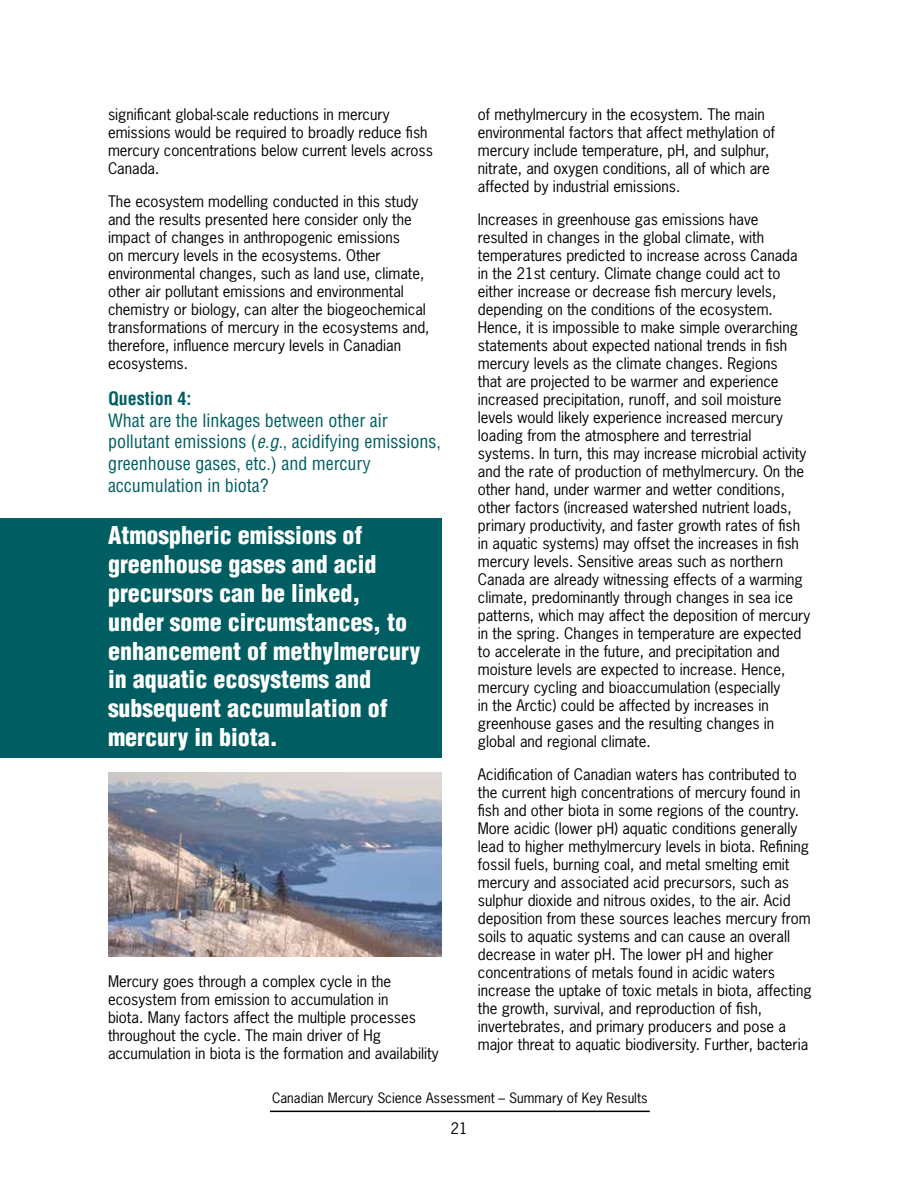
<style>
.page{position:relative;width:918px;height:1188px;background:#fff}
.page>*{position:absolute;margin:0;border:0;box-sizing:border-box;transform-origin:0 0}
.t1{font:900 condensed 24px/28.8px "Helvetica LT Std";color:#fff}
.t2{font:condensed 18px/21.6px "Helvetica LT Std";color:#005e62}
.t3{font:700 condensed 18px "Helvetica LT Std";color:#005e62}
.t4{font:15px/18px "News Gothic Std";color:#000}
.t5{font:13.5px "News Gothic Std";color:#000}
.s1{font-style:italic}
</style>
<div class="page">
<hr style="left:270px;top:1111px;width:380px;height:1px;background:#000">
<div style="left:0;top:518px;width:442px;height:239px;background:#005e62"></div>
<img style="left:108px;top:772px;width:334px;height:185px">
<p class="t4" style="left:108px;top:105px;width:327px">significant global-scale reductions in mercury emissions would be required to broadly reduce fish mercury concentrations below current levels across Canada.</p>
<p class="t4" style="left:108px;top:192px;width:323px">The ecosystem modelling conducted in this study and the results presented here consider only the impact of changes in anthropogenic emissions<br>on mercury levels in the ecosystems. Other environmental changes, such as land use, climate, other air pollutant emissions and environmental chemistry or biology, can alter the biogeochemical transformations of mercury in the ecosystems and, therefore, influence mercury levels in Canadian ecosystems.</p>
<p class="t3" style="left:108px;top:387px;width:85px">Question 4:</p>
<p class="t2" style="left:108px;top:409px;width:334px">What are the linkages between other air pollutant emissions (<span class="s1">e.g.</span>, acidifying emissions, greenhouse gases, etc.) and mercury accumulation in biota?</p>
<h1 class="t1" style="left:108px;top:521px;width:314px">Atmospheric emissions of greenhouse gases and acid precursors can be linked, under some circumstances, to enhancement of methylmercury in aquatic ecosystems and subsequent accumulation of mercury in biota.</h1>
<p class="t4" style="left:108px;top:973px;width:332px">Mercury goes through a complex cycle in the ecosystem from emission to accumulation in<br>biota. Many factors affect the multiple processes throughout the cycle. The main driver of Hg accumulation in biota is the formation and availability</p>
<p class="t4" style="left:478px;top:105px;width:299px">of methylmercury in the ecosystem. The main environmental factors that affect methylation of mercury include temperature, pH, and sulphur, nitrate, and oxygen conditions, all of which are affected by industrial emissions.</p>
<p class="t4" style="left:478px;top:210px;width:334px">Increases in greenhouse gas emissions have resulted in changes in the global climate, with temperatures predicted to increase across Canada in the 21st century. Climate change could act to either increase or decrease fish mercury levels, depending on the conditions of the ecosystem.<br>Hence, it is impossible to make simple overarching statements about expected national trends in fish mercury levels as the climate changes. Regions<br>that are projected to be warmer and experience increased precipitation, runoff, and soil moisture levels would likely experience increased mercury loading from the atmosphere and terrestrial systems. In turn, this may increase microbial activity and the rate of production of methylmercury. On the other hand, under warmer and wetter conditions, other factors (increased watershed nutrient loads, primary productivity, and faster growth rates of fish in aquatic systems) may offset the increases in fish mercury levels. Sensitive areas such as northern Canada are already witnessing effects of a warming climate, predominantly through changes in sea ice patterns, which may affect the deposition of mercury in the spring. Changes in temperature are expected to accelerate in the future, and precipitation and moisture levels are expected to increase. Hence, mercury cycling and bioaccumulation (especially<br>in the Arctic) could be affected by increases in greenhouse gases and the resulting changes in global and regional climate.</p>
<p class="t4" style="left:478px;top:765px;width:335px">Acidification of Canadian waters has contributed to the current high concentrations of mercury found in fish and other biota in some regions of the country.<br>More acidic (lower pH) aquatic conditions generally lead to higher methylmercury levels in biota. Refining fossil fuels, burning coal, and metal smelting emit mercury and associated acid precursors, such as sulphur dioxide and nitrous oxides, to the air. Acid deposition from these sources leaches mercury from soils to aquatic systems and can cause an overall decrease in water pH. The lower pH and higher concentrations of metals found in acidic waters increase the uptake of toxic metals in biota, affecting the growth, survival, and reproduction of fish, invertebrates, and primary producers and pose a major threat to aquatic biodiversity. Further, bacteria</p>
<p class="t5" style="left:272px;top:1089px;width:377px">Canadian Mercury Science Assessment – Summary of Key Results</p>
<p class="t4" style="left:450px;top:1119px;width:19px">21</p>
</div>
